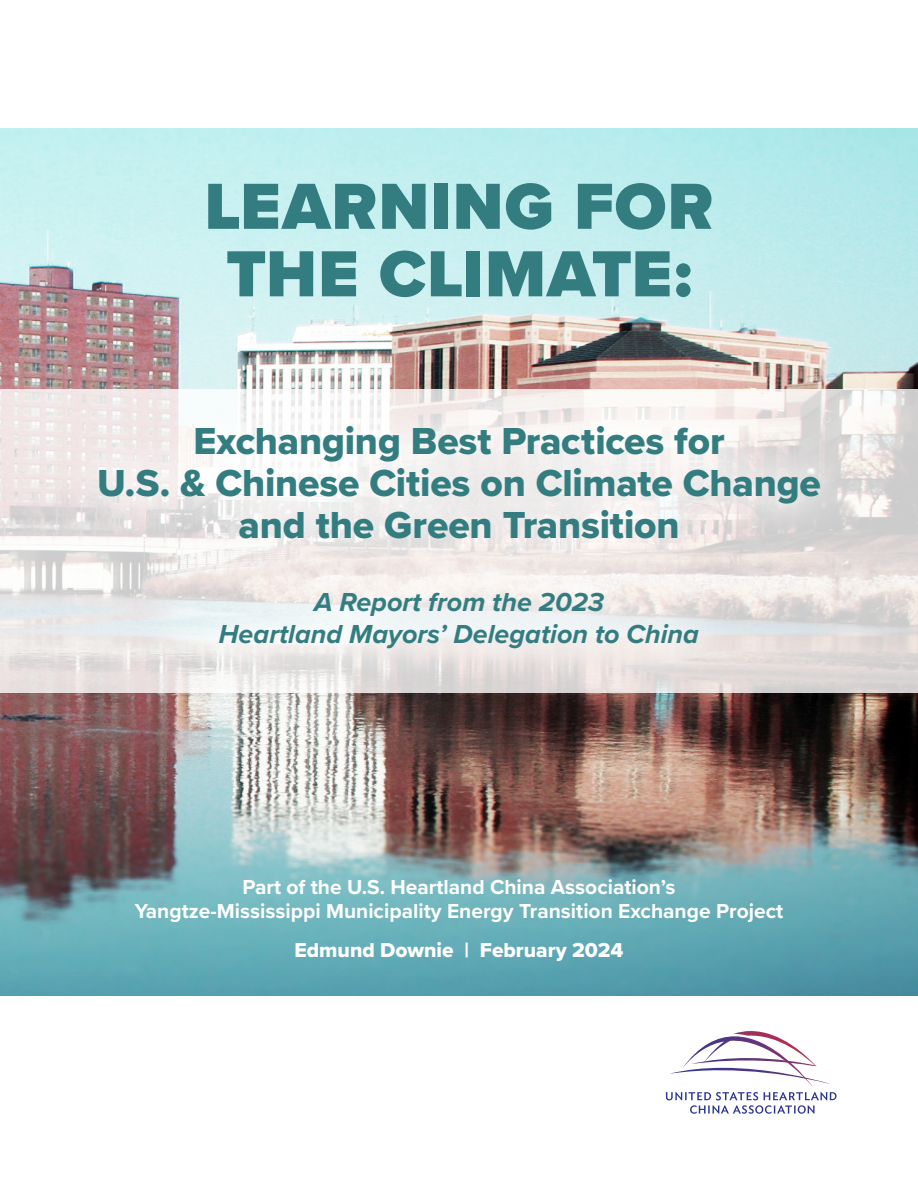
<style>
.page{position:relative;width:918px;height:1188px;background:#fff}
.page>*{position:absolute;margin:0;border:0;box-sizing:border-box;transform-origin:0 0}
.t1{font:900 67.5px/67.5px "Proxima Nova";letter-spacing:.02em;color:#337d80;text-align:center}
.t2{font:39px/42px "Proxima Nova Extrabld";letter-spacing:-.005em;color:#337d80;text-align:center}
.t3{font:italic 700 27px/32.4px "Proxima Nova";color:#337d80;text-align:center}
.t4{font:700 21px/24px "Proxima Nova";color:#fff;text-align:center}
.t5{font:21px "Proxima Nova Extrabld";color:#fff}
</style>
<div class="page">
<img style="left:0;top:128px;width:918px;height:868px">
<svg style="left:0;top:389px;width:918px;height:304px"></svg>
<svg style="left:666px;top:1031px;width:171px;height:83px"></svg>
<div style="left:56px;top:385px;width:806px;height:305px;background:#fff;opacity:.85"></div>
<p class="t1" style="left:205px;top:172px;width:510px">LEARNING FOR<br>THE CLIMATE:</p>
<p class="t2" style="left:97px;top:419px;width:725px">Exchanging Best Practices for<br>U.S. &amp; Chinese Cities on Climate Change and the Green Transition</p>
<p class="t3" style="left:219px;top:585px;width:482px">A Report from the 2023<br>Heartland Mayors’ Delegation to China</p>
<p class="t4" style="left:135px;top:875px;width:650px">Part of the U.S. Heartland China Association’s<br>Yangtze-Mississippi Municipality Energy Transition Exchange Project</p>
<p class="t5" style="left:294px;top:934px;width:331px">Edmund Downie | February 2024</p>
</div>
